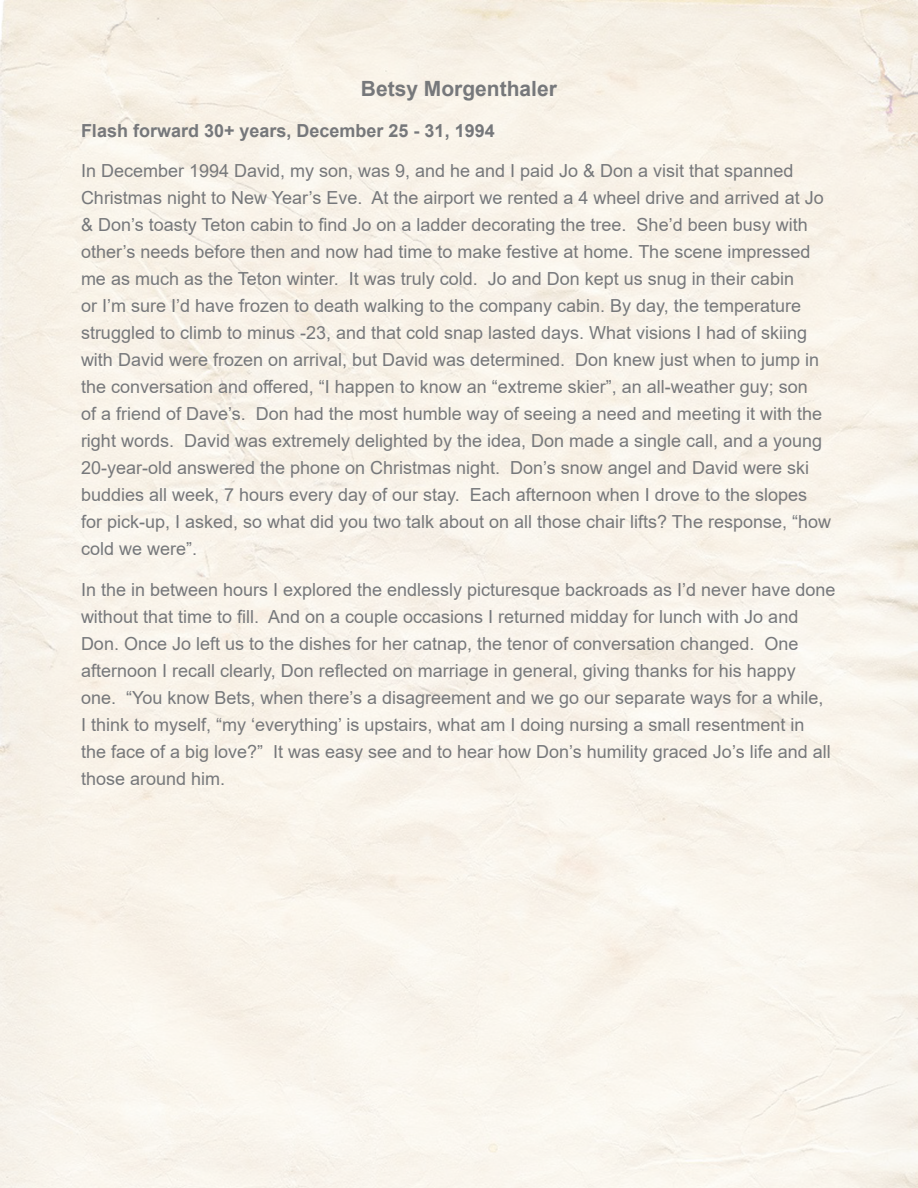
<style>
.page{position:relative;width:918px;height:1188px;background:#fff}
.page>*{position:absolute;margin:0;border:0;box-sizing:border-box;transform-origin:0 0}
.t1{font:700 21px "Arial";color:#76787b}
.t2{font:18px/27px "Arial";color:#76787b}
.t3{font:700 18px "Arial";color:#76787b}
</style>
<div class="page">
<p class="t1" style="left:361px;top:74px;width:198px">Betsy Morgenthaler</p>
<p class="t3" style="left:81px;top:118px;width:415px">Flash forward 30+ years, December 25 - 31, 1994</p>
<p class="t2" style="left:81px;top:157px;width:752px">In December 1994 David, my son, was 9, and he and I paid Jo &amp; Don a visit that spanned Christmas night to New Year’s Eve. At the airport we rented a 4 wheel drive and arrived at Jo &amp; Don’s toasty Teton cabin to find Jo on a ladder decorating the tree. She’d been busy with other’s needs before then and now had time to make festive at home. The scene impressed me as much as the Teton winter. It was truly cold. Jo and Don kept us snug in their cabin<br>or I’m sure I’d have frozen to death walking to the company cabin. By day, the temperature struggled to climb to minus -23, and that cold snap lasted days. What visions I had of skiing with David were frozen on arrival, but David was determined. Don knew just when to jump in the conversation and offered, “I happen to know an “extreme skier”, an all-weather guy; son<br>of a friend of Dave’s. Don had the most humble way of seeing a need and meeting it with the right words. David was extremely delighted by the idea, Don made a single call, and a young 20-year-old answered the phone on Christmas night. Don’s snow angel and David were ski buddies all week, 7 hours every day of our stay. Each afternoon when I drove to the slopes for pick-up, I asked, so what did you two talk about on all those chair lifts? The response, “how cold we were”.</p>
<p class="t2" style="left:81px;top:576px;width:756px">In the in between hours I explored the endlessly picturesque backroads as I’d never have done without that time to fill. And on a couple occasions I returned midday for lunch with Jo and Don. Once Jo left us to the dishes for her catnap, the tenor of conversation changed. One afternoon I recall clearly, Don reflected on marriage in general, giving thanks for his happy one. “You know Bets, when there’s a disagreement and we go our separate ways for a while,<br>I think to myself, “my ‘everything’ is upstairs, what am I doing nursing a small resentment in<br>the face of a big love?” It was easy see and to hear how Don’s humility graced Jo’s life and all those around him.</p>
</div>
